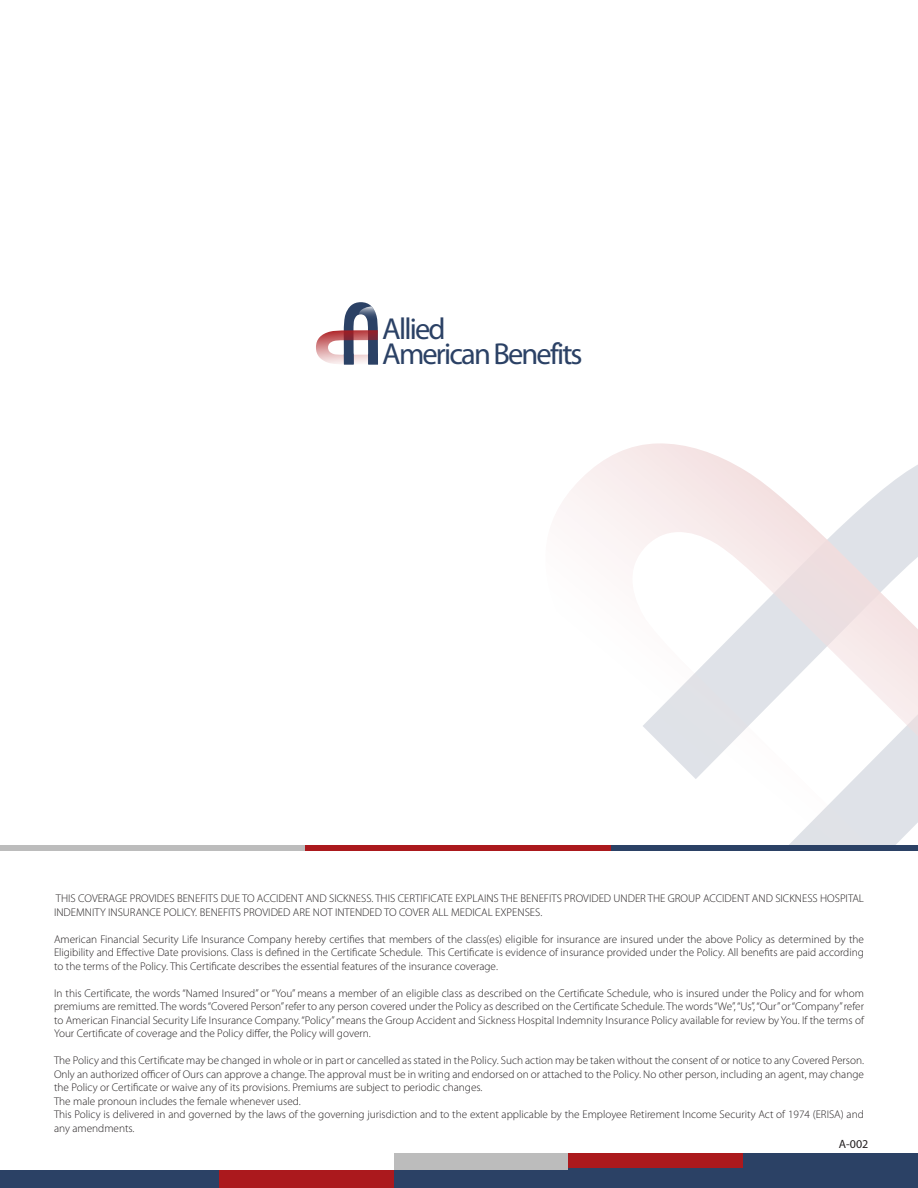
<style>
.page{position:relative;width:918px;height:1188px;background:#fff}
.page>*{position:absolute;margin:0;border:0;box-sizing:border-box;transform-origin:0 0}
.t1{font:30.45px "Myriad Pro";letter-spacing:-.06em;color:#2b4165}
.t2{font:12px "Myriad Pro";color:#231f20}
.t3{font:300 11.25px/13.5px "Myriad Pro";color:#231f20;text-align:justify}
</style>
<div class="page">
<svg style="left:316px;top:302px;width:62px;height:62px"></svg>
<div style="left:344px;top:354px;width:10px;height:10px;background:#2b4165"></div>
<div style="left:368px;top:354px;width:10px;height:10px;background:#2b4165"></div>
<div style="left:305px;top:845px;width:306px;height:5px;background:#ab191d"></div>
<div style="left:611px;top:845px;width:307px;height:5px;background:#2b4165"></div>
<div style="left:0;top:845px;width:305px;height:5px;background:#bcbcbc"></div>
<div style="left:743px;top:1153px;width:175px;height:17px;background:#2b4165"></div>
<div style="left:0;top:1170px;width:219px;height:18px;background:#2b4165"></div>
<div style="left:568px;top:1153px;width:175px;height:17px;background:#ab191d"></div>
<div style="left:219px;top:1170px;width:175px;height:18px;background:#ab191d"></div>
<div style="left:394px;top:1169px;width:524px;height:19px;background:#2b4165"></div>
<div style="left:394px;top:1153px;width:174px;height:17px;background:#bcbcbc"></div>
<svg style="left:567px;top:443px;width:351px;height:402px"></svg>
<p class="t1" style="left:382px;top:310px;width:65px">Allied</p>
<p class="t1" style="left:382px;top:335px;width:202px">AmericanBenefits</p>
<p class="t3" style="left:54px;top:892px;width:812px">THIS COVERAGE PROVIDES BENEFITS DUE TO ACCIDENT AND SICKNESS. THIS CERTIFICATE EXPLAINS THE BENEFITS PROVIDED UNDER THE GROUP ACCIDENT AND SICKNESS HOSPITAL<br>INDEMNITY INSURANCE POLICY. BENEFITS PROVIDED ARE NOT INTENDED TO COVER ALL MEDICAL EXPENSES.</p>
<p class="t3" style="left:54px;top:932px;width:811px">American Financial Security Life Insurance Company hereby certifies that members of the class(es) eligible for insurance are insured under the above Policy as determined by the Eligibility and Effective Date provisions. Class is defined in the Certificate Schedule. This Certificate is evidence of insurance provided under the Policy. All benefits are paid according to the terms of the Policy. This Certificate describes the essential features of the insurance coverage.</p>
<p class="t3" style="left:54px;top:986px;width:812px">In this Certificate, the words “Named Insured” or “You” means a member of an eligible class as described on the Certificate Schedule, who is insured under the Policy and for whom premiums are remitted. The words “Covered Person” refer to any person covered under the Policy as described on the Certificate Schedule. The words “We”, “Us”, “Our” or “Company” refer to American Financial Security Life Insurance Company. “Policy” means the Group Accident and Sickness Hospital Indemnity Insurance Policy available for review by You. If the terms of Your Certificate of coverage and the Policy differ, the Policy will govern.</p>
<p class="t3" style="left:54px;top:1054px;width:812px">The Policy and this Certificate may be changed in whole or in part or cancelled as stated in the Policy. Such action may be taken without the consent of or notice to any Covered Person.<br>Only an authorized officer of Ours can approve a change. The approval must be in writing and endorsed on or attached to the Policy. No other person, including an agent, may change the Policy or Certificate or waive any of its provisions. Premiums are subject to periodic changes.</p>
<p class="t3" style="left:54px;top:1094px;width:248px">The male pronoun includes the female whenever used.</p>
<p class="t3" style="left:54px;top:1108px;width:811px">This Policy is delivered in and governed by the laws of the governing jurisdiction and to the extent applicable by the Employee Retirement Income Security Act of 1974 (ERISA) and any amendments.</p>
<p class="t2" style="left:839px;top:1137px;width:31px">A-002</p>
</div>
